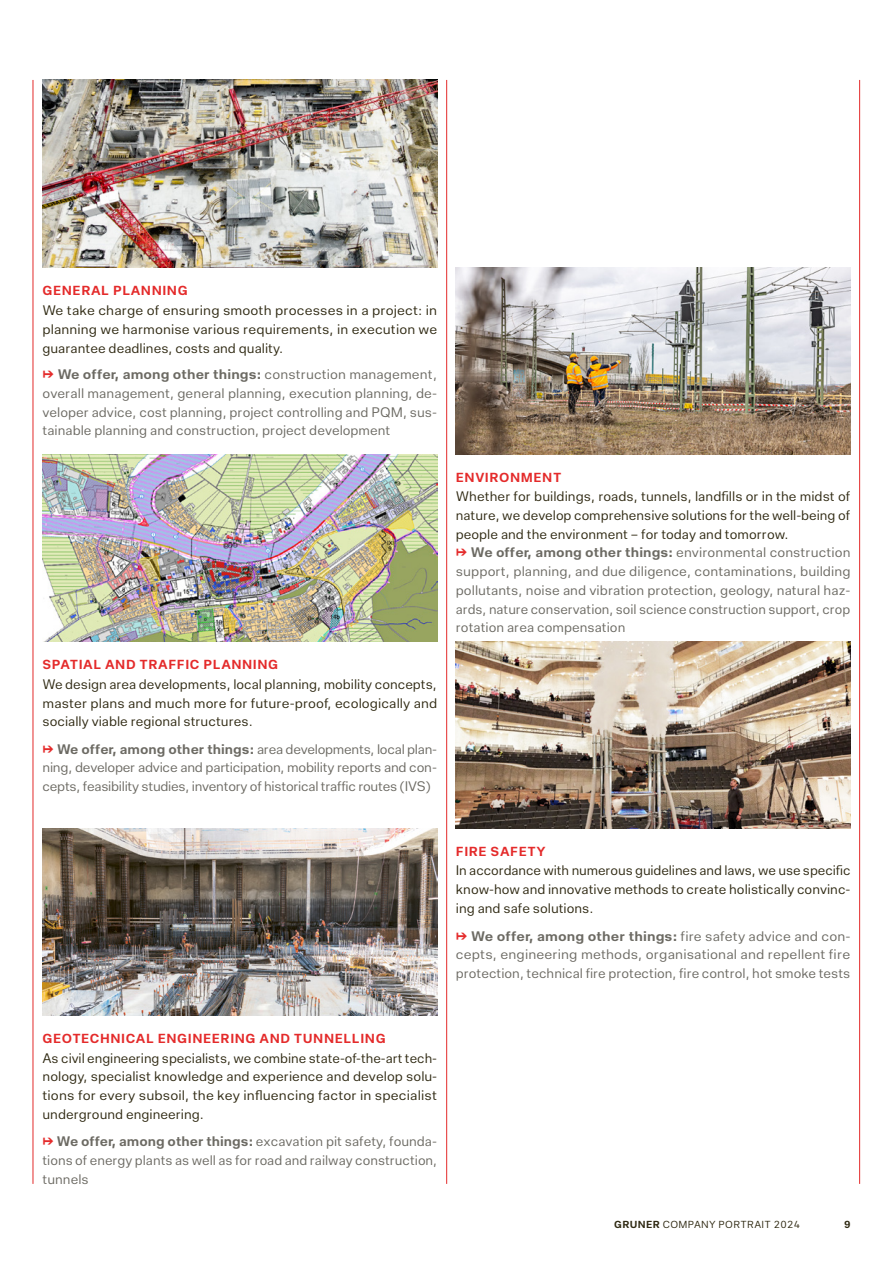
<style>
.page{position:relative;width:893px;height:1263px;background:#fff}
.page>*{position:absolute;margin:0;border:0;box-sizing:border-box;transform-origin:0 0}
.t1{font:14.25px/18.8px "Elite Grotesk Text";color:#6c6a63;text-align:justify}
.t2{font:14.25px/18.8px "Elite Grotesk Text";color:#2f2912;text-align:justify}
.t3{font:700 13.5px "Elite Grotesk Text";letter-spacing:.04em;color:#e42b2b}
.t4{font:10.5px "Elite Grotesk Text";letter-spacing:.03em;color:#2f2912}
.t5{font:700 10.5px "Elite Grotesk Text";color:#2f2912}
.s1{font-weight:700;color:#e42b2b}
.s2{font-weight:700}
.s3{color:#2f2912}
</style>
<div class="page">
<img style="left:456px;top:641px;width:394px;height:187px">
<img style="left:456px;top:267px;width:394px;height:187px">
<img style="left:43px;top:80px;width:394px;height:187px">
<img style="left:43px;top:454px;width:394px;height:187px">
<img style="left:43px;top:828px;width:394px;height:188px">
<hr style="left:446px;top:80px;width:1px;height:1104px;background:#e42b2b">
<hr style="left:859px;top:80px;width:1px;height:1104px;background:#e42b2b">
<hr style="left:33px;top:80px;width:1px;height:1104px;background:#e42b2b">
<p class="t3" style="left:43px;top:283px;width:147px">GENERAL PLANNING</p>
<p class="t2" style="left:43px;top:302px;width:396px">We take charge of ensuring smooth processes in a project: in planning we harmonise various requirements, in execution we guarantee deadlines, costs and quality.</p>
<p class="t1" style="left:43px;top:365px;width:396px"><span class="s1">↦</span> <span class="s2">We offer, among other things:</span> construction management, overall management, general planning, execution planning, de&shy;veloper advice, cost planning, project controlling and PQM, sus&shy;tainable planning and construction, project development</p>
<p class="t3" style="left:43px;top:657px;width:237px">SPATIAL AND TRAFFIC PLANNING</p>
<p class="t2" style="left:43px;top:675px;width:396px">We design area developments, local planning, mobility concepts, master plans and much more for future-proof, ecologically and socially viable regional structures.</p>
<p class="t1" style="left:43px;top:740px;width:396px"><span class="s1">↦</span> <span class="s2">We offer, among other things:</span> area developments, local plan&shy;ning, developer advice and participation, mobility reports and con&shy;cepts, feasibility studies, inventory of historical traffic routes (IVS)</p>
<p class="t3" style="left:456px;top:470px;width:107px">ENVIRONMENT</p>
<p class="t1" style="left:456px;top:487px;width:396px;text-align:left"><span class="s3">Whether for buildings, roads, tunnels, landfills or in the midst of nature, we develop comprehensive solutions for the well-being of people and the environment – for today and tomorrow.<br></span><span class="s1">↦</span> <span class="s2">We offer, among other things:</span> environmental construction support, planning, and due diligence, contaminations, building pollutants, noise and vibration protection, geology, natural haz&shy;ards, nature conservation, soil science construction support, crop rotation area compensation</p>
<p class="t3" style="left:456px;top:844px;width:91px">FIRE SAFETY</p>
<p class="t2" style="left:456px;top:861px;width:396px">In accordance with numerous guidelines and laws, we use specific know-how and innovative methods to create holistically convinc&shy;ing and safe solutions.</p>
<p class="t1" style="left:456px;top:927px;width:396px"><span class="s1">↦</span> <span class="s2">We offer, among other things:</span> fire safety advice and con&shy;cepts, engineering methods, organisational and repellent fire protection, technical fire protection, fire control, hot smoke tests</p>
<p class="t3" style="left:43px;top:1031px;width:345px">GEOTECHNICAL ENGINEERING AND TUNNELLING</p>
<p class="t2" style="left:43px;top:1049px;width:396px">As civil engineering specialists, we combine state-of-the-art tech&shy;nology, specialist knowledge and experience and develop solu&shy;tions for every subsoil, the key influencing factor in specialist underground engineering.</p>
<p class="t1" style="left:43px;top:1133px;width:396px"><span class="s1">↦</span> <span class="s2">We offer, among other things:</span> excavation pit safety, founda&shy;tions of energy plants as well as for road and railway construction, tunnels</p>
<p class="t4" style="left:614px;top:1219px;width:188px"><span class="s2">GRUNER</span> COMPANY PORTRAIT 2024</p>
<p class="t5" style="left:844px;top:1219px;width:8px">9</p>
</div>
